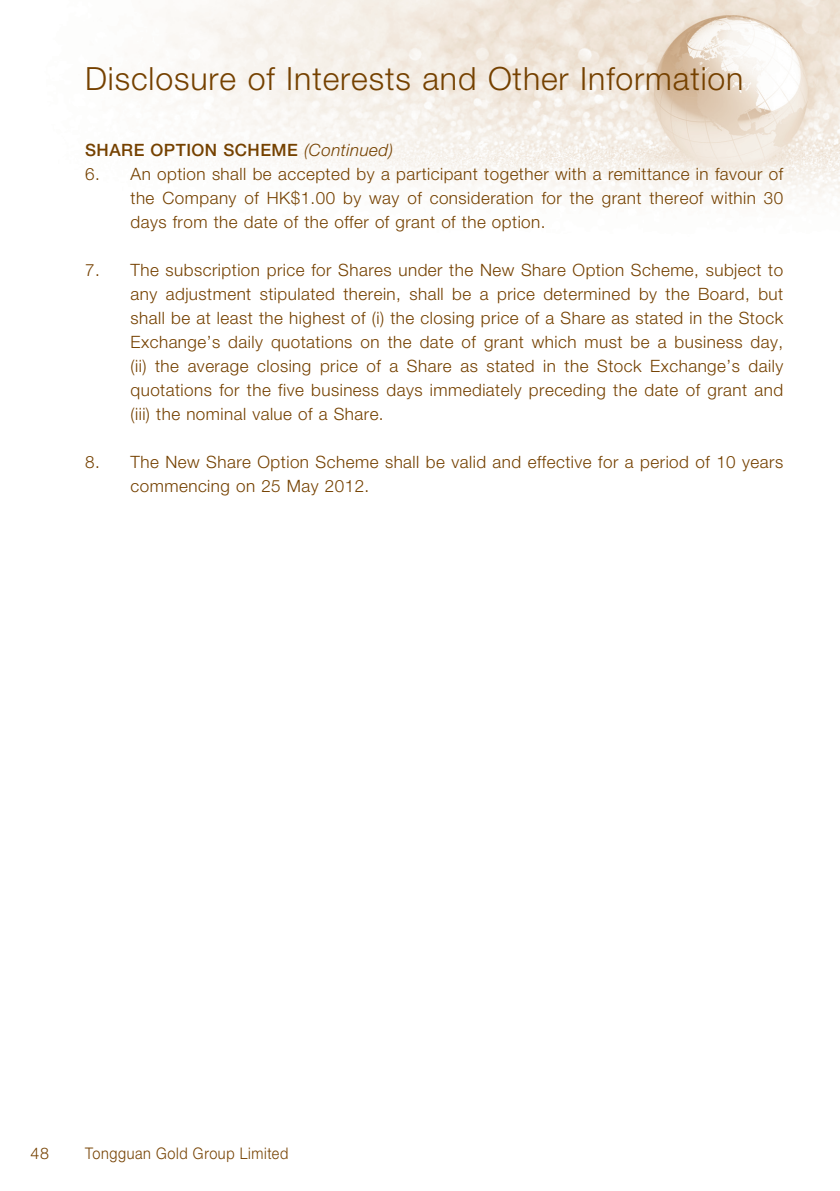
<style>
.page{position:relative;width:840px;height:1191px;background:#fff}
.page>*{position:absolute;margin:0;border:0;box-sizing:border-box;transform-origin:0 0}
.t1{font:300 32px "Helvetica Neue";letter-spacing:.03em;color:#754100}
.t2{font:300 17px/24px "Helvetica Neue";letter-spacing:.03em;color:#754100;text-align:justify}
.t3{font:500 17px "Helvetica Neue";letter-spacing:.03em;color:#754100}
.t4{font:300 16px "Helvetica Neue";letter-spacing:.045em;color:#754100;scale:.9 1}
.t5{font:300 16px "Helvetica Neue";letter-spacing:.045em;color:#754100}
.s1{font-weight:300;font-style:italic}
</style>
<div class="page">
<img style="left:159px;top:0;width:680px;height:203px">
<h1 class="t1" style="left:85px;top:67px;width:659px">Disclosure of Interests and Other Information</h1>
<p class="t3" style="left:85px;top:144px;width:309px">SHARE OPTION SCHEME <span class="s1">(Continued)</span></p>
<p class="t2" style="left:130px;top:164px;width:653px;text-indent:-45px">6. An option shall be accepted by a participant together with a remittance in favour of the Company of HK$1.00 by way of consideration for the grant thereof within 30 days from the date of the offer of grant of the option.</p>
<p class="t2" style="left:130px;top:260px;width:653px;text-indent:-45px">7. The subscription price for Shares under the New Share Option Scheme, subject to any adjustment stipulated therein, shall be a price determined by the Board, but shall be at least the highest of (i) the closing price of a Share as stated in the Stock Exchange’s daily quotations on the date of grant which must be a business day, (ii) the average closing price of a Share as stated in the Stock Exchange’s daily quotations for the five business days immediately preceding the date of grant and (iii) the nominal value of a Share.</p>
<p class="t2" style="left:130px;top:452px;width:653px;text-indent:-45px">8. The New Share Option Scheme shall be valid and effective for a period of 10 years commencing on 25 May 2012.</p>
<p class="t5" style="left:30px;top:1147px;width:20px">48</p>
<p class="t4" style="left:85px;top:1147px;width:227px">Tongguan Gold Group Limited</p>
</div>
